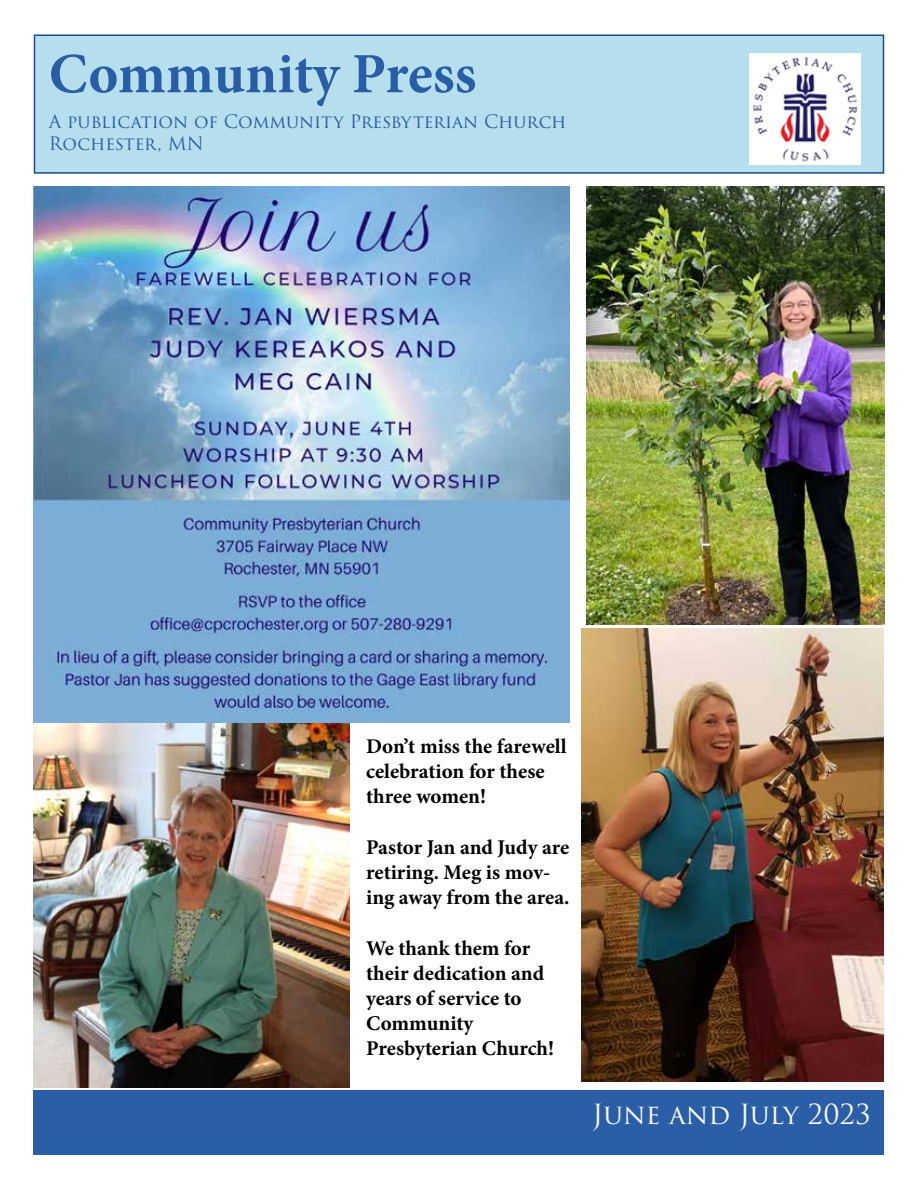
<style>
.page{position:relative;width:918px;height:1188px;background:#fff}
.page>*{position:absolute;margin:0;border:0;box-sizing:border-box;transform-origin:0 0}
.t1{font:700 57px "Minion Pro";color:#295da5}
.t2{font:27px "Trajan Pro 3";color:#f8f9f9}
.t3{font:700 21px/25.2px "Minion Pro";color:#000}
.t4{font:18px/21.6px "Trajan Pro 3";letter-spacing:-.005em;color:#295da5}
</style>
<div class="page">
<div style="left:34px;top:35px;width:850px;height:138px;background:#b6dfee"></div>
<div style="left:34px;top:34px;width:850px;height:140px;border:2px solid #1b4a8c"></div>
<img style="left:749px;top:53px;width:111px;height:111px">
<div style="left:34px;top:1090px;width:850px;height:64px;background:#2a5ea7"></div>
<img style="left:586px;top:187px;width:298px;height:438px">
<img style="left:581px;top:629px;width:303px;height:452px">
<img style="left:34px;top:723px;width:315px;height:365px">
<img style="left:34px;top:187px;width:536px;height:536px">
<h1 class="t1" style="left:49px;top:34px;width:429px">Community Press</h1>
<p class="t4" style="left:49px;top:112px;width:519px">A publication of Community Presbyterian Church<br>Rochester, MN</p>
<p class="t3" style="left:366px;top:733px;width:202px">Don’t miss the farewell celebration for these three women!</p>
<p class="t3" style="left:366px;top:834px;width:205px">Pastor Jan and Judy are retiring. Meg is mov&shy;ing away from the area.</p>
<p class="t3" style="left:366px;top:935px;width:189px">We thank them for their dedication and years of service to<br>Community<br>Presbyterian Church!</p>
<p class="t2" style="left:592px;top:1096px;width:280px">June and July 2023</p>
</div>
